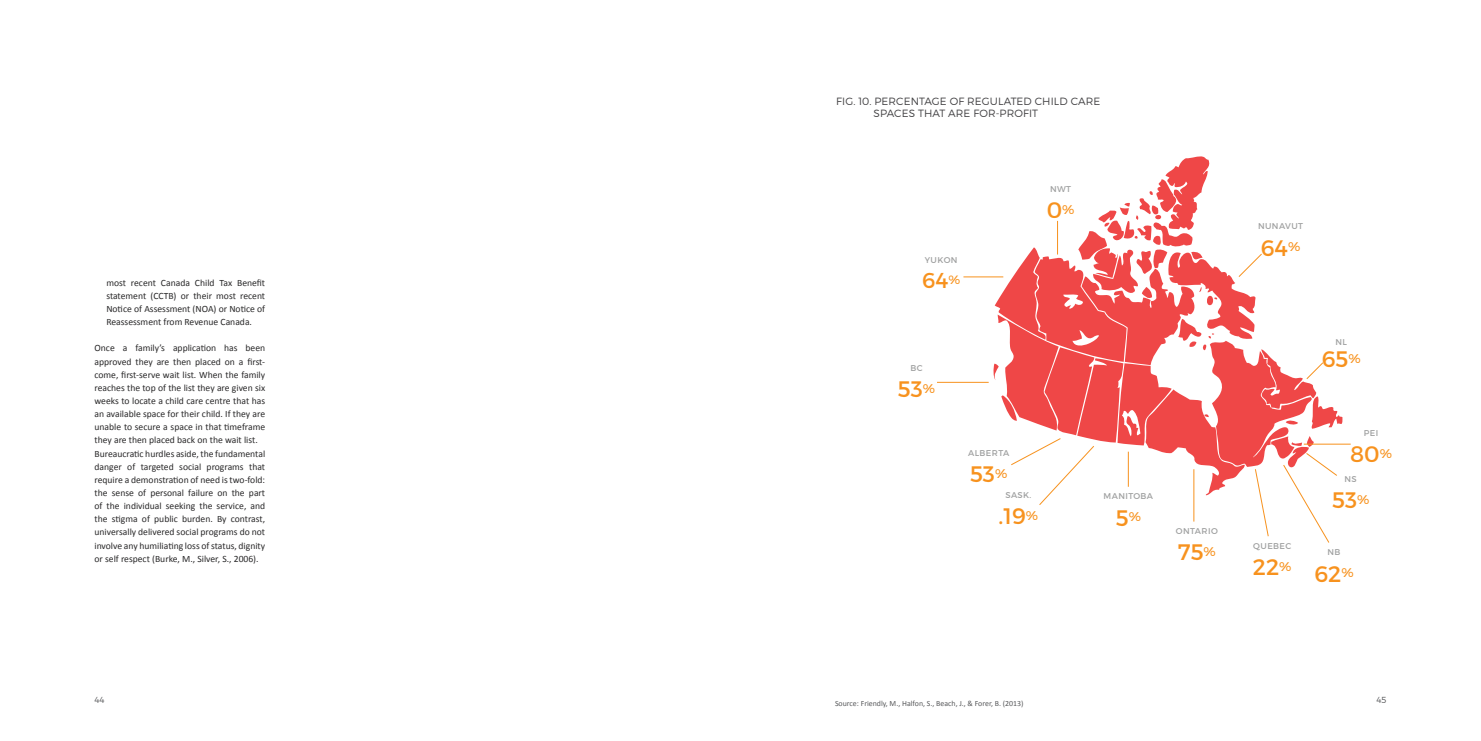
<style>
.page{position:relative;width:1481px;height:741px;background:#fff}
.page>*{position:absolute;margin:0;border:0;box-sizing:border-box;transform-origin:0 0}
.t1{font:22.4px "Montserrat";color:#f7921e}
.t2{font:21.53px "Montserrat";color:#f7921e}
.t3{font:300 10.5px/12.6px "Montserrat";letter-spacing:.01em;color:#414042}
.t4{font:9.62px/13.1px "Calibri";color:#292829;text-align:justify}
.t5{font:300 8.75px "Montserrat";color:#58595b}
.t6{font:8.4px "Montserrat";letter-spacing:.05em;color:#9fa0a0}
.t7{font:7.88px "Calibri";color:#58595b}
</style>
<div class="page">
<hr style="left:937px;top:382px;width:51px;height:1px;background:#f7921e">
<hr style="left:1303px;top:443px;width:47px;height:1px;background:#f7921e">
<svg style="left:993px;top:156px;width:349px;height:387px"></svg>
<hr style="left:1057px;top:221px;width:1px;height:33px;background:#f7921e">
<hr style="left:963px;top:276px;width:40px;height:1px;background:#f7921e">
<p class="t3" style="left:873px;top:94px;width:228px;text-indent:-37px">FIG. 10. PERCENTAGE OF R EGULATED CHI LD CARE<br>SPACES THAT ARE FOR-PROFIT</p>
<p class="t4" style="left:106px;top:276px;width:160px">most recent Canada Child Tax Benefit statement (CCTB) or their most recent Notice of Assessment (NOA) or Notice of Reassessment from Revenue Canada.</p>
<p class="t4" style="left:95px;top:341px;width:172px;text-align:left">Once a family’s application has been approved they are then placed on a first&shy;come, first-serve wait list. When the family reaches the top of the list they are given six weeks to locate a child care centre that has an available space for their child. If they are unable to secure a space in that timeframe they are then placed back on the wait list.<br>Bureaucratic hurdles aside, the fundamental danger of targeted social programs that require a demonstration of need is two-fold: the sense of personal failure on the part of the individual seeking the service, and the stigma of public burden. By contrast, universally delivered social programs do not involve any humiliating loss of status, dignity or self respect (Burke, M., Silver, S., 2006).</p>
<p class="t6" style="left:925px;top:255px;width:14px">YUKON</p>
<h2 class="t2" style="left:922px;top:267px;width:39px">64<sup>%</sup></h2>
<p class="t6" style="left:1050px;top:183px;width:23px">NWT</p>
<h1 class="t1" style="left:1046px;top:196px;width:29px">0<sup>%</sup></h1>
<p class="t6" style="left:910px;top:362px;width:14px">BC</p>
<h1 class="t1" style="left:898px;top:375px;width:39px">53<sup>%</sup></h1>
<p class="t6" style="left:968px;top:448px;width:25px">ALBERTA</p>
<h1 class="t1" style="left:970px;top:460px;width:39px">53<sup>%</sup></h1>
<p class="t6" style="left:1005px;top:489px;width:13px">SASK</p>
<p class="t6" style="left:1029px;top:489px;width:3px">.</p>
<h1 class="t1" style="left:998px;top:502px;width:41px">.19<sup>%</sup></h1>
<p class="t6" style="left:1258px;top:221px;width:15px">NUNA</p>
<p class="t6" style="left:1285px;top:221px;width:13px">VUT</p>
<h1 class="t1" style="left:1260px;top:234px;width:41px">64<sup>%</sup></h1>
<p class="t6" style="left:1335px;top:336px;width:13px">NL</p>
<h1 class="t1" style="left:1321px;top:345px;width:40px">65<sup>%</sup></h1>
<p class="t6" style="left:1103px;top:491px;width:15px">MANITO</p>
<p class="t6" style="left:1140px;top:491px;width:13px">BA</p>
<h1 class="t1" style="left:1115px;top:503px;width:27px">5<sup>%</sup></h1>
<p class="t6" style="left:1176px;top:526px;width:14px">ONTARIO</p>
<h1 class="t1" style="left:1178px;top:538px;width:39px">75<sup>%</sup></h1>
<p class="t6" style="left:1253px;top:540px;width:8px">QUE</p>
<p class="t6" style="left:1273px;top:540px;width:13px">BEC</p>
<h1 class="t1" style="left:1253px;top:553px;width:40px">22<sup>%</sup></h1>
<p class="t6" style="left:1363px;top:427px;width:16px">PEI</p>
<h1 class="t1" style="left:1350px;top:440px;width:43px">80<sup>%</sup></h1>
<p class="t6" style="left:1344px;top:473px;width:14px">NS</p>
<h1 class="t1" style="left:1332px;top:486px;width:39px">53<sup>%</sup></h1>
<p class="t6" style="left:1327px;top:547px;width:13px">NB</p>
<h1 class="t1" style="left:1314px;top:559px;width:41px">62<sup>%</sup></h1>
<p class="t5" style="left:94px;top:694px;width:12px">44</p>
<p class="t5" style="left:1376px;top:694px;width:11px">45</p>
<p class="t7" style="left:835px;top:698px;width:190px">Source: Friendly, M., Halfon, S., Beach, J., &amp; Forer, B. (2013)</p>
</div>
